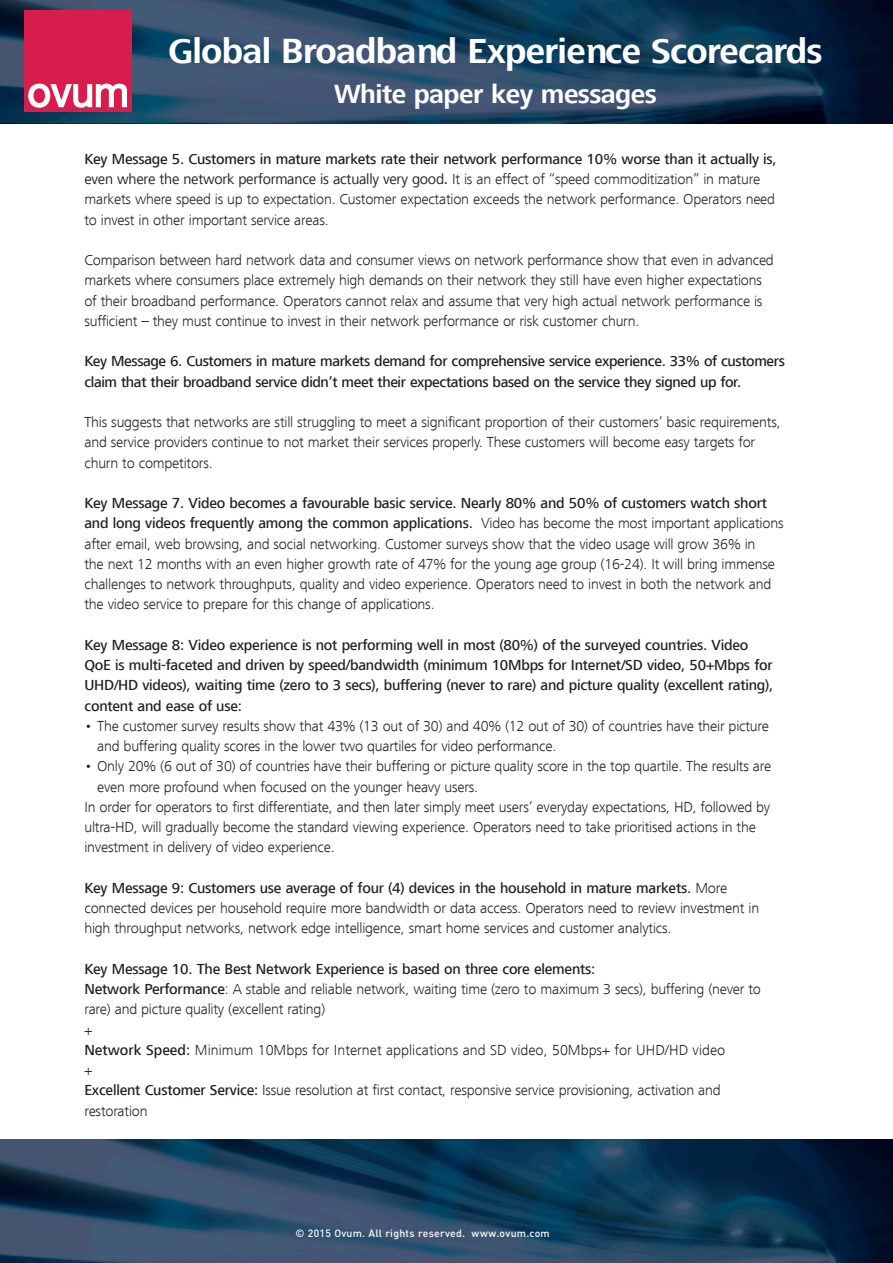
<style>
.page{position:relative;width:893px;height:1263px;background:#fff}
.page>*{position:absolute;margin:0;border:0;box-sizing:border-box;transform-origin:0 0}
.headline__cover{font:700 36px "Frutiger Next LT";letter-spacing:-.02em;color:#fff}
.headline__cover-2{font:700 27px "Frutiger Next LT";letter-spacing:-.02em;color:#fff}
.bodytext_-_1mm_space{font:300 15px/20.2px "Frutiger Next LT";letter-spacing:-.015em;color:#231f20}
.bodytext_-_0mm_space{font:500 15px/20.2px "Frutiger Next LT";letter-spacing:-.015em;color:#231f20}
.bodytext_bullet_-_0m{font:300 15px/20.2px "Frutiger Next LT";letter-spacing:-.015em;color:#231f20}
.bodytext_-_0mm_space-2{font:300 15px/20.2px "Frutiger Next LT";letter-spacing:-.015em;color:#231f20}
.bodytext_-_1mm_space-2{font:500 15px/20.2px "Frutiger Next LT";letter-spacing:-.025em;color:#231f20}
.t1{font:500 10.5px "DINOT";letter-spacing:.025em;color:#fff}
.s1{font-weight:500}
.s2{font-weight:400}
</style>
<div class="page">
<img style="left:0;top:0;width:893px;height:123px">
<div style="left:24px;top:10px;width:107px;height:102px;background:#d61d4b"></div>
<svg style="left:28px;top:83px;width:99px;height:25px"></svg>
<img style="left:0;top:1140px;width:893px;height:123px">
<p class="headline__cover" style="left:168px;top:30px;width:656px">Global Broadband Experience Scorecards</p>
<p class="headline__cover-2" style="left:334px;top:79px;width:324px">White paper key messages</p>
<p class="bodytext_-_1mm_space" style="left:84px;top:149px;width:694px"><span class="s1">Key Message 5. Customers in mature markets rate their network performance 10% worse than it actually is, </span><span class="s2">even where the network performance is actually very good</span><span class="s1">.</span> It is an effect of “speed commoditization” in mature markets where speed is up to expectation. Customer expectation exceeds the network performance. Operators need to invest in other important service areas.</p>
<p class="bodytext_-_1mm_space" style="left:84px;top:250px;width:691px">Comparison between hard network data and consumer views on network performance show that even in advanced markets where consumers place extremely high demands on their network they still have even higher expectations of their broadband performance. Operators cannot relax and assume that very high actual network performance is sufficient – they must continue to invest in their network performance or risk customer churn.</p>
<p class="bodytext_-_1mm_space-2" style="left:84px;top:351px;width:702px">Key Message 6. Customers in mature markets demand for comprehensive service experience. 33% of customers claim that their broadband service didn’t meet their expectations based on the service they signed up for.</p>
<p class="bodytext_-_1mm_space" style="left:84px;top:412px;width:698px">This suggests that networks are still struggling to meet a significant proportion of their customers’ basic requirements, and service providers continue to not market their services properly. These customers will become easy targets for churn to competitors.</p>
<p class="bodytext_-_1mm_space" style="left:84px;top:493px;width:701px"><span class="s1">Key Message 7. Video becomes a favourable basic service. Nearly 80% and 50% of customers watch short and long videos frequently among the common applications.</span> Video has become the most important applications after email, web browsing, and social networking. Customer surveys show that the video usage will grow 36% in<br>the next 12 months with an even higher growth rate of 47% for the young age group (16-24). It will bring immense challenges to network throughputs, quality and video experience. Operators need to invest in both the network and the video service to prepare for this change of applications.</p>
<p class="bodytext_-_0mm_space" style="left:84px;top:635px;width:690px">Key Message 8: Video experience is not performing well in most (80%) of the surveyed countries. Video QoE is multi-faceted and driven by speed/bandwidth (minimum 10Mbps for Internet/SD video, 50+Mbps for UHD/HD videos), waiting time (zero to 3 secs), buffering (never to rare) and picture quality (excellent rating), content and ease of use:</p>
<p class="bodytext_bullet_-_0m" style="left:97px;top:716px;width:673px;text-indent:-13px">• The customer survey results show that 43% (13 out of 30) and 40% (12 out of 30) of countries have their picture and buffering quality scores in the lower two quartiles for video performance.</p>
<p class="bodytext_bullet_-_0m" style="left:97px;top:756px;width:676px;text-indent:-13px">• Only 20% (6 out of 30) of countries have their buffering or picture quality score in the top quartile. The results are even more profound when focused on the younger heavy users.</p>
<p class="bodytext_-_1mm_space" style="left:84px;top:797px;width:687px">In order for operators to first differentiate, and then later simply meet users’ everyday expectations, HD, followed by ultra-HD, will gradually become the standard viewing experience. Operators need to take prioritised actions in the investment in delivery of video experience.</p>
<p class="bodytext_-_1mm_space" style="left:84px;top:878px;width:676px"><span class="s1">Key Message 9: Customers use average of four (4) devices in the household in mature markets.</span> More connected devices per household require more bandwidth or data access. Operators need to review investment in high throughput networks, network edge intelligence, smart home services and customer analytics.</p>
<p class="bodytext_-_0mm_space" style="left:84px;top:959px;width:512px">Key Message 10. The Best Network Experience is based on three core elements:</p>
<p class="bodytext_-_0mm_space-2" style="left:84px;top:979px;width:678px"><span class="s1">Network Performance</span>: A stable and reliable network, waiting time (zero to maximum 3 secs), buffering (never to rare) and picture quality (excellent rating)</p>
<p class="bodytext_-_0mm_space-2" style="left:84px;top:1019px;width:9px">+</p>
<p class="bodytext_-_0mm_space-2" style="left:84px;top:1040px;width:642px"><span class="s1">Network Speed:</span> Minimum 10Mbps for Internet applications and SD video, 50Mbps+ for UHD/HD video</p>
<p class="bodytext_-_0mm_space-2" style="left:84px;top:1060px;width:9px">+</p>
<p class="bodytext_-_1mm_space" style="left:84px;top:1080px;width:638px"><span class="s1">Excellent Customer Service:</span> Issue resolution at first contact, responsive service provisioning, activation and restoration</p>
<p class="t1" style="left:296px;top:1227px;width:256px">© 2015 Ovum. All rights reserved. www.ovum.com</p>
</div>
